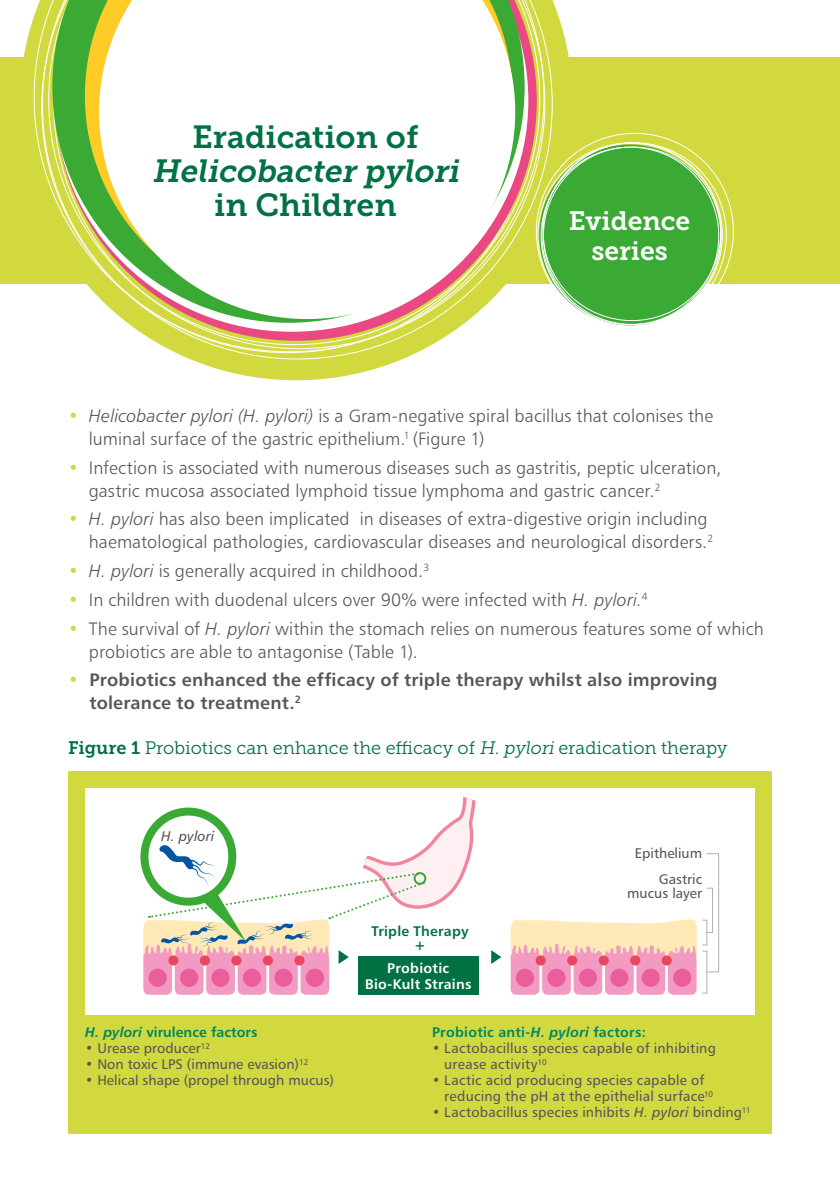
<style>
.page{position:relative;width:840px;height:1191px;background:#fff}
.page>*{position:absolute;margin:0;border:0;box-sizing:border-box;transform-origin:0 0}
.t1{font:31.8px "Museo Slab 700";color:#007143}
.t2{font:italic 31.8px "Museo Slab 700";color:#007143}
.t3{font:26.4px/29.8px "Museo Slab 700";color:#fff;text-align:center}
.t4{font:18px/23px "Humanist 777 BT Light B";letter-spacing:.005em;color:#575756}
.t5{font:18px/23px "Humanist 777 BT Bold B";letter-spacing:.01em;color:#575756}
.t6{font:18px "Museo Slab 300";color:#007143}
.t7{font:14px/16px "Humanist 777 BT Roman B";letter-spacing:.01em;color:#575756}
.t8{font:14px "Humanist 777 BT Bold B";letter-spacing:.01em;color:#00875f}
.t9{font:14px/16px "Humanist 777 BT Bold B";letter-spacing:.015em;color:#fff;text-align:center}
.t10{font:14px/14px "Humanist 777 BT Bold B";letter-spacing:.02em;color:#007143;text-align:center}
.t11{font:14px "Humanist 777 BT Italic B";color:#575756}
.s1{color:#d1d93e}
.s2{font-family:"Humanist 777 BT Light Italic B"}
.s3{font-family:"Museo Slab 700"}
.s4{font-style:italic}
.s5{font-family:"Humanist 777 BT Bold Italic B"}
.s6{font-family:"Humanist 777 BT Italic B"}
</style>
<div class="page">
<div style="left:68px;top:771px;width:703px;height:363px;background:#d1d93e"></div>
<div style="left:85px;top:788px;width:669px;height:227px;background:#fff"></div>
<svg style="left:510px;top:919px;width:186px;height:75px;background:#f8c5c1"></svg>
<div style="left:535px;top:955px;width:10px;height:10px;background:#e9465f;border-radius:50%"></div>
<div style="left:630px;top:955px;width:10px;height:10px;background:#e9465f;border-radius:50%"></div>
<div style="left:567px;top:955px;width:10px;height:10px;background:#e9465f;border-radius:50%"></div>
<div style="left:661px;top:955px;width:10px;height:10px;background:#e9465f;border-radius:50%"></div>
<div style="left:598px;top:955px;width:10px;height:10px;background:#e9465f;border-radius:50%"></div>
<div style="left:515px;top:968px;width:18px;height:19px;background:#eb5e9c;border-radius:50%"></div>
<div style="left:547px;top:968px;width:18px;height:19px;background:#eb5e9c;border-radius:50%"></div>
<div style="left:578px;top:968px;width:18px;height:19px;background:#eb5e9c;border-radius:50%"></div>
<div style="left:610px;top:968px;width:18px;height:19px;background:#eb5e9c;border-radius:50%"></div>
<div style="left:641px;top:968px;width:18px;height:19px;background:#eb5e9c;border-radius:50%"></div>
<div style="left:672px;top:968px;width:19px;height:19px;background:#eb5e9c;border-radius:50%"></div>
<div style="left:0;top:57px;width:839px;height:226px;background:#d1d93e"></div>
<svg style="left:20px;top:0;width:549px;height:380px"></svg>
<svg style="left:42px;top:0;width:510px;height:359px"></svg>
<svg style="left:34px;top:0;width:510px;height:352px"></svg>
<svg style="left:55px;top:0;width:481px;height:341px"></svg>
<svg style="left:55px;top:0;width:473px;height:332px"></svg>
<svg style="left:52px;top:0;width:472px;height:323px"></svg>
<svg style="left:85px;top:0;width:14px;height:308px"></svg>
<svg style="left:99px;top:0;width:416px;height:319px;fill:#fff"></svg>
<svg style="left:525px;top:124px;width:219px;height:217px"></svg>
<svg style="left:532px;top:133px;width:198px;height:202px"></svg>
<svg style="left:491px;top:950px;width:10px;height:14px"></svg>
<svg style="left:140px;top:796px;width:337px;height:198px"></svg>
<div style="left:701px;top:950px;width:6px;height:43px;border:1px solid #b3b2b2"></div>
<div style="left:705px;top:887px;width:7px;height:46px;border:1px solid #b3b2b2"></div>
<div style="left:705px;top:853px;width:13px;height:119px;border:1px solid #b3b2b2"></div>
<h1 class="t1" style="left:192px;top:119px;width:227px">Eradication of</h1>
<h1 class="t2" style="left:152px;top:153px;width:314px">Helicobacter pylori</h1>
<h1 class="t1" style="left:214px;top:187px;width:184px">in Children</h1>
<h2 class="t3" style="left:568px;top:206px;width:123px">Evidence series</h2>
<p class="t4" style="left:89px;top:404px;width:625px;text-indent:-21px"><span class="s1">•</span> <span class="s2">Helicobacter pylori (H. pylori)</span> is a Gram-negative spiral bacillus that colonises the luminal surface of the gastric epithelium.<sup>1</sup> (Figure 1)</p>
<p class="t4" style="left:89px;top:456px;width:633px;text-indent:-21px"><span class="s1">•</span> Infection is associated with numerous diseases such as gastritis, peptic ulceration, gastric mucosa associated lymphoid tissue lymphoma and gastric cancer.<sup>2</sup></p>
<p class="t4" style="left:89px;top:507px;width:625px;text-indent:-21px"><span class="s1">•</span> <span class="s2">H. pylori</span> has also been implicated in diseases of extra-digestive origin including haematological pathologies, cardiovascular diseases and neurological disorders.<sup>2</sup></p>
<p class="t4" style="left:68px;top:559px;width:362px"><span class="s1">•</span> <span class="s2">H. pylori</span> is generally acquired in childhood.<sup>3</sup></p>
<p class="t4" style="left:68px;top:588px;width:580px"><span class="s1">•</span> In children with duodenal ulcers over 90% were infected with <span class="s2">H. pylori.</span><sup>4</sup></p>
<p class="t4" style="left:89px;top:616px;width:676px;text-indent:-21px"><span class="s1">•</span> The survival of <span class="s2">H. pylori</span> within the stomach relies on numerous features some of which probiotics are able to antagonise (Table 1).</p>
<p class="t5" style="left:89px;top:668px;width:629px;text-indent:-21px"><span class="s1">•</span> Probiotics enhanced the efficacy of triple therapy whilst also improving tolerance to treatment.<sup>2</sup></p>
<p class="t6" style="left:68px;top:737px;width:660px"><span class="s3">Figure 1</span> Probiotics can enhance the efficacy of <span class="s4">H.pylori</span>eradication therapy</p>
<p class="t11" style="left:161px;top:827px;width:55px">H. pylori</p>
<p class="t8" style="left:85px;top:1023px;width:174px"><span class="s5">H. pylori</span> virulence factors</p>
<p class="t7" style="left:85px;top:1040px;width:126px">• Urease producer<sup>12</sup></p>
<p class="t7" style="left:85px;top:1056px;width:225px">• Non toxic LPS (immune evasion)<sup>12</sup></p>
<p class="t7" style="left:85px;top:1072px;width:250px">• Helical shape (propel through mucus)</p>
<p class="t7" style="left:634px;top:845px;width:69px">Epithelium</p>
<p class="t10" style="left:371px;top:924px;width:98px">Triple Therapy +</p>
<p class="t9" style="left:365px;top:960px;width:108px">Probiotic<br>Bio-Kult Strains</p>
<p class="t7" style="left:626px;top:872px;width:77px;line-height:14px;text-align:right">Gastric mucus layer</p>
<p class="t8" style="left:432px;top:1023px;width:215px">Probiotic anti-<span class="s5">H. pylori</span> factors:</p>
<p class="t7" style="left:444px;top:1040px;width:273px;text-indent:-12px">• Lactobacillus species capable of inhibiting urease activity<sup>10</sup></p>
<p class="t7" style="left:444px;top:1072px;width:270px;text-indent:-12px">• Lactic acid producing species capable of reducing the pH at the epithelial surface<sup>10</sup></p>
<p class="t7" style="left:432px;top:1104px;width:320px">• Lactobacillus species inhibits <span class="s6">H. pylori</span> binding<sup>11</sup></p>
</div>
